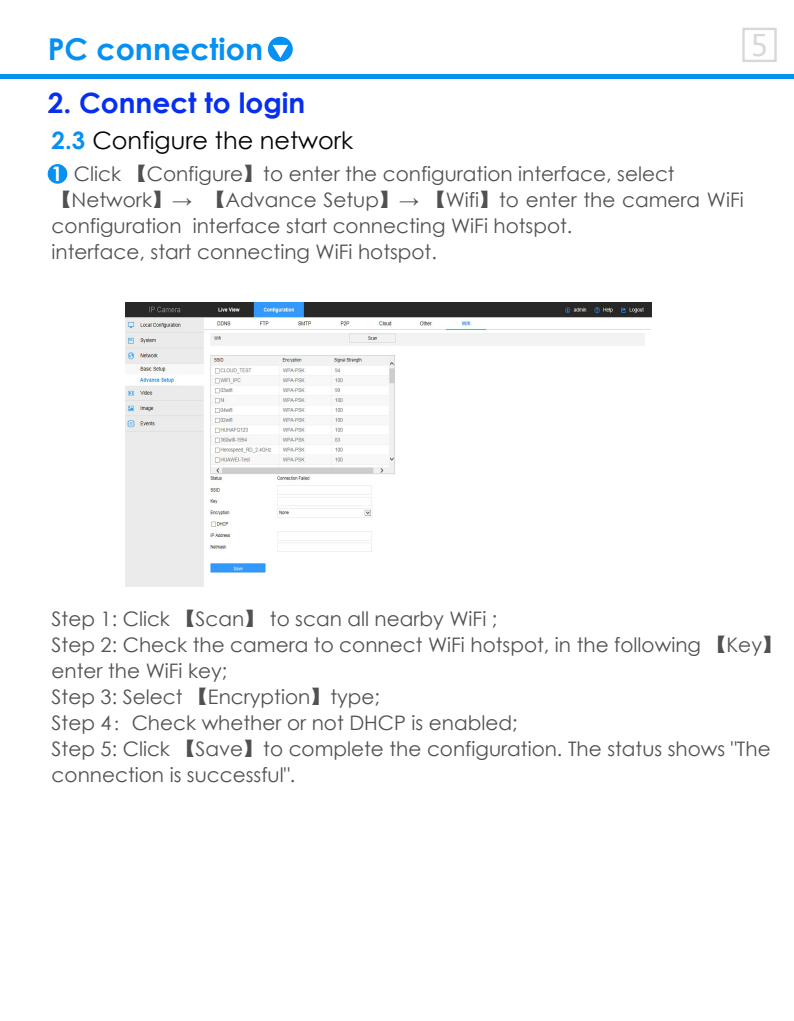
<style>
.page{position:relative;width:794px;height:1021px;background:#fff}
.page>*{position:absolute;margin:0;border:0;box-sizing:border-box;transform-origin:0 0}
.t1{font:700 30px "Century Gothic";color:#0690f1}
.t2{font:29.2px "Microsoft Ya Hei";color:#d8d8d8}
.t3{font:700 28px "Century Gothic";color:#072fef}
.t4{font:24px "Century Gothic";color:#040000}
.t5{font:20px/26px "Century Gothic";color:#515151}
.s1{font-weight:700;color:#0690f1}
.s2{font-weight:700;color:#fff}
.s3{font-family:"Adobe Song Std";font-weight:300}
</style>
<div class="page">
<div style="left:48px;top:164px;width:19px;height:20px;background:#0690f1;border-radius:50%"></div>
<div style="left:0;top:74px;width:794px;height:5px;background:#0690f1"></div>
<div style="left:268px;top:37px;width:25px;height:25px;background:#0690f1;border-radius:50%"></div>
<svg style="left:273px;top:45px;width:15px;height:13px"></svg>
<div style="left:742px;top:28px;width:34px;height:34px;border:2px solid #d8d8d8"></div>
<img style="left:125px;top:302px;width:526px;height:284px">
<h1 class="t1" style="left:48px;top:27px;width:217px">PC connection</h1>
<h3 class="t3" style="left:48px;top:81px;width:259px">2. Connect to login</h3>
<p class="t4" style="left:52px;top:124px;width:303px"><span class="s1">2.3</span> Configure the network</p>
<p class="t5" style="left:52px;top:161px;width:693px"><span class="s2">1</span> Click <span class="s3">【</span>Configure<span class="s3">】</span>to enter the configuration interface, select<span class="s3">【</span>Network<span class="s3">】</span>→ <span class="s3">【</span>Advance Setup<span class="s3">】</span>→ <span class="s3">【</span>Wifi<span class="s3">】</span>to enter the camera WiFi configuration interface start connecting WiFi hotspot.<br>interface, start connecting WiFi hotspot.</p>
<h2 class="t2" style="left:751px;top:26px;width:19px">5</h2>
<p class="t5" style="left:52px;top:605px;width:732px">Step 1: Click <span class="s3">【</span>Scan<span class="s3">】</span> to scan all nearby WiFi ;<br>Step 2: Check the camera to connect WiFi hotspot, in the following <span class="s3">【</span>Key<span class="s3">】</span>enter the WiFi key;<br>Step 3: Select <span class="s3">【</span>Encryption<span class="s3">】</span>type;<br>Step 4<span class="s3">：</span>Check whether or not DHCP is enabled;<br>Step 5: Click <span class="s3">【</span>Save<span class="s3">】</span>to complete the configuration. The status shows "The connection is successful".</p>
</div>
